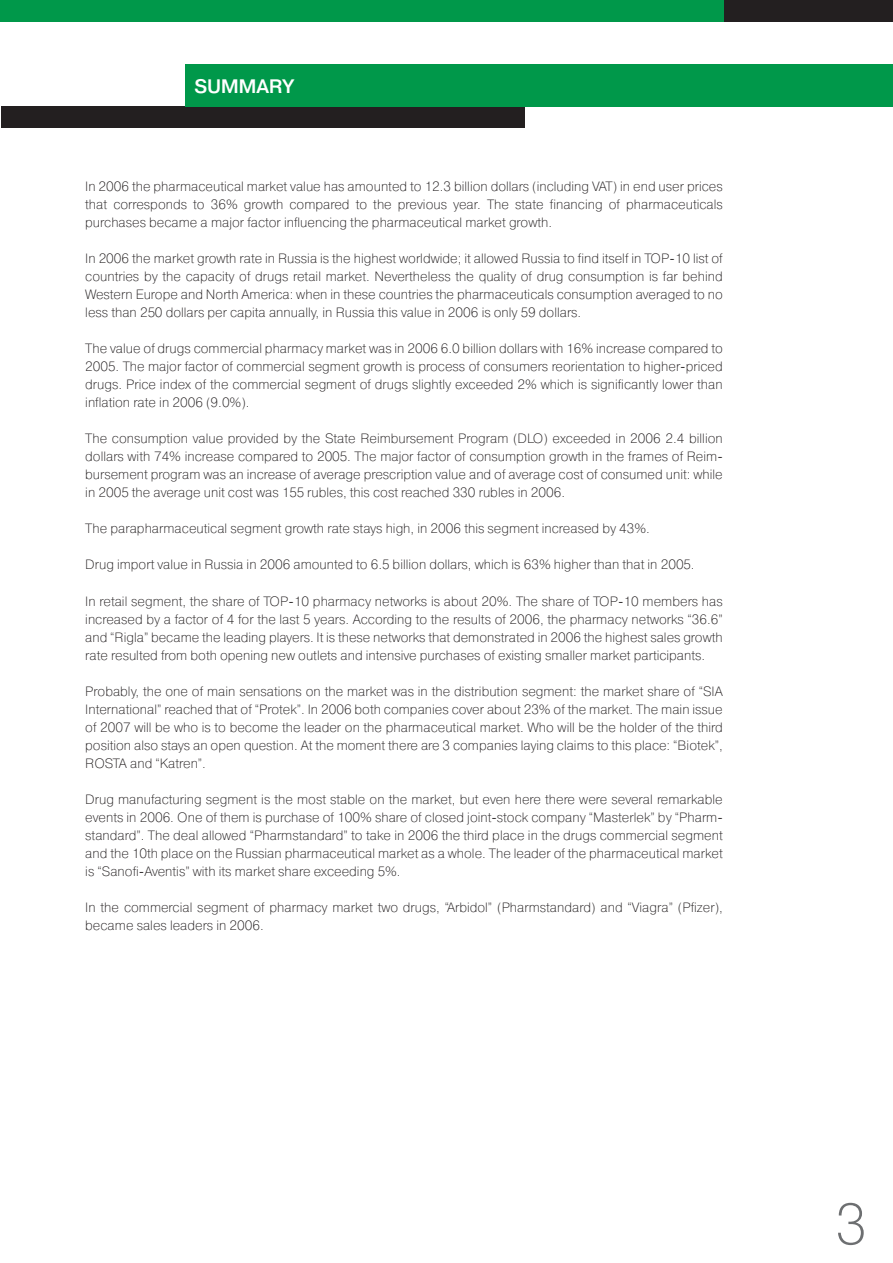
<style>
.page{position:relative;width:893px;height:1263px;background:#fff}
.page>*{position:absolute;margin:0;border:0;box-sizing:border-box;transform-origin:0 0}
.t1{font:57px "Pragmatica Light C";color:#6d6f71}
.t2{font:700 19.5px "Pragmatica Light C";letter-spacing:-.02em;color:#fff}
.t3{font:13.5px/18px "Pragmatica Light C";color:#231f20;text-align:justify}
</style>
<div class="page">
<div style="left:0;top:0;width:893px;height:21px;background:#00984a"></div>
<div style="left:724px;top:0;width:169px;height:21px;background:#231f20"></div>
<div style="left:1px;top:106px;width:524px;height:22px;background:#231f20"></div>
<div style="left:186px;top:64px;width:707px;height:42px;background:#00984a"></div>
<h2 class="t2" style="left:194px;top:75px;width:102px">SUMMARY</h2>
<p class="t3" style="left:85px;top:178px;width:639px">In 2006 the pharmaceutical market value has amounted to 12.3 billion dollars (including VAT) in end user prices that corresponds to 36% growth compared to the previous year. The state financing of pharmaceuticals purchases became a major factor influencing the pharmaceutical market growth.</p>
<p class="t3" style="left:85px;top:250px;width:639px">In 2006 the market growth rate in Russia is the highest worldwide; it allowed Russia to find itself in TOP-10 list of countries by the capacity of drugs retail market. Nevertheless the quality of drug consumption is far behind Western Europe and North America: when in these countries the pharmaceuticals consumption averaged to no less than 250 dollars per capita annually, in Russia this value in 2006 is only 59 dollars.</p>
<p class="t3" style="left:85px;top:340px;width:639px">The value of drugs commercial pharmacy market was in 2006 6.0 billion dollars with 16% increase compared to 2005. The major factor of commercial segment growth is process of consumers reorientation to higher-priced drugs. Price index of the commercial segment of drugs slightly exceeded 2% which is significantly lower than inflation rate in 2006 (9.0%).</p>
<p class="t3" style="left:85px;top:430px;width:639px">The consumption value provided by the State Reimbursement Program (DLO) exceeded in 2006 2.4 billion dollars with 74% increase compared to 2005. The major factor of consumption growth in the frames of Reim&shy;bursement program was an increase of average prescription value and of average cost of consumed unit: while in 2005 the average unit cost was 155 rubles, this cost reached 330 rubles in 2006.</p>
<p class="t3" style="left:85px;top:520px;width:566px">The parapharmaceutical segment growth rate stays high, in 2006 this segment increased by 43%.</p>
<p class="t3" style="left:85px;top:556px;width:611px">Drug import value in Russia in 2006 amounted to 6.5 billion dollars, which is 63% higher than that in 2005.</p>
<p class="t3" style="left:85px;top:592px;width:639px">In retail segment, the share of TOP-10 pharmacy networks is about 20%. The share of TOP-10 members has increased by a factor of 4 for the last 5 years. According to the results of 2006, the pharmacy networks “36.6” and “Rigla” became the leading players. It is these networks that demonstrated in 2006 the highest sales growth rate resulted from both opening new outlets and intensive purchases of existing smaller market participants.</p>
<p class="t3" style="left:85px;top:682px;width:639px">Probably, the one of main sensations on the market was in the distribution segment: the market share of “SIA International” reached that of “Protek”. In 2006 both companies cover about 23% of the market. The main issue of 2007 will be who is to become the leader on the pharmaceutical market. Who will be the holder of the third position also stays an open question. At the moment there are 3 companies laying claims to this place: “Biotek”, ROSTA and “Katren”.</p>
<p class="t3" style="left:85px;top:790px;width:639px">Drug manufacturing segment is the most stable on the market, but even here there were several remarkable events in 2006. One of them is purchase of 100% share of closed joint-stock company “Masterlek” by “Pharm&shy;standard”. The deal allowed “Pharmstandard” to take in 2006 the third place in the drugs commercial segment and the 10th place on the Russian pharmaceutical market as a whole. The leader of the pharmaceutical market is “Sanofi-Aventis” with its market share exceeding 5%.</p>
<p class="t3" style="left:85px;top:898px;width:639px">In the commercial segment of pharmacy market two drugs, “Arbidol” (Pharmstandard) and “Viagra” (Pfizer), became sales leaders in 2006.</p>
<h1 class="t1" style="left:835px;top:1192px;width:34px">3</h1>
</div>
